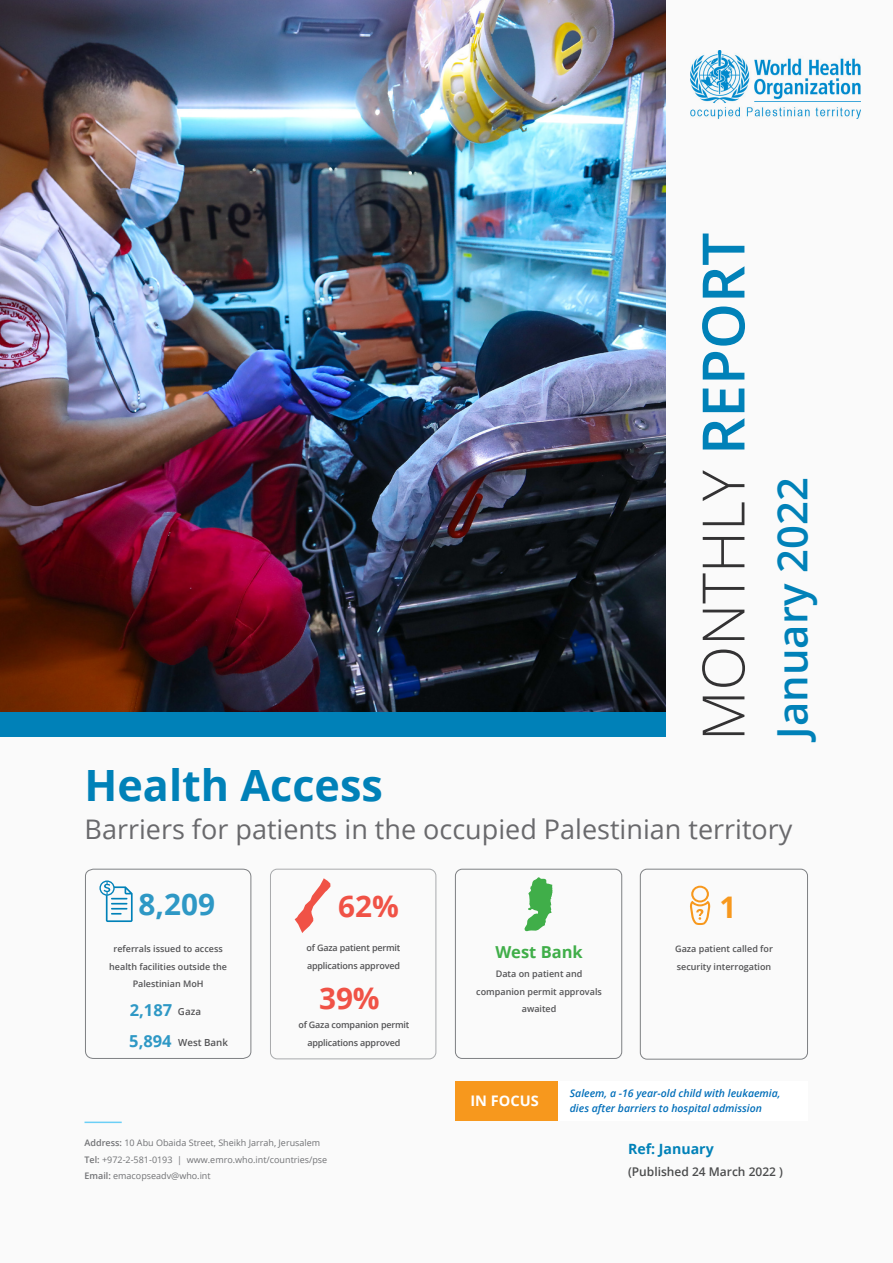
<style>
.page{position:relative;width:893px;height:1263px;background:#fafafa}
.page>*{position:absolute;margin:0;border:0;box-sizing:border-box;transform-origin:0 0}
.t1{font:300 58.5px "Open Sans";color:#333233}
.t2{font:700 43.05px "Open Sans";color:#0081b8}
.t3{font:600 41.85px "Open Sans";color:#0081b8}
.t4{font:700 29.7px "Open Sans";color:#f05246}
.t5{font:700 29.7px "Open Sans";color:#2e98c5}
.t6{font:700 29.7px "Open Sans";color:#f7981d}
.t7{font:27px "Open Sans";color:#69696c}
.t8{font:700 16.5px "Open Sans";color:#2e98c5}
.t9{font:700 16.5px "Open Sans";color:#40ae49}
.t10{font:700 14.55px "Open Sans";color:#fff}
.t11{font:700 14.1px "Open Sans";color:#0081b8}
.t12{font:600 12px "Open Sans";color:#4b4c4d}
.t13{font:italic 600 10.5px/15px "Open Sans";color:#006eb9}
.t14{font:600 9.75px "Open Sans";color:#535355}
.t15{font:600 9px/17.5px "Open Sans";color:#535355;text-align:center}
.t16{font:9px "Open Sans";color:#717275}
.t17{font:600 9px/17.5px "Open Sans";letter-spacing:-.02em;color:#535355}
.s1{font-weight:600;color:#0081b8}
.s2{font-weight:600}
</style>
<div class="page">
<hr style="left:85px;top:1121px;width:37px;height:2px;background:#6bcff6">
<img style="left:0;top:0;width:665px;height:712px">
<img style="left:690px;top:51px;width:170px;height:68px">
<div style="left:0;top:712px;width:665px;height:25px;background:#0081b8"></div>
<svg style="left:295px;top:878px;width:35px;height:55px"></svg>
<svg style="left:85px;top:868px;width:167px;height:191px"></svg>
<div style="left:455px;top:869px;width:167px;height:190px;border:1px solid #7e8083;border-radius:7px"></div>
<div style="left:640px;top:869px;width:168px;height:190px;border:1px solid #7e8083;border-radius:7px"></div>
<svg style="left:690px;top:886px;width:20px;height:39px"></svg>
<svg style="left:524px;top:877px;width:29px;height:54px"></svg>
<div style="left:455px;top:1081px;width:353px;height:39px;background:#fff"></div>
<div style="left:455px;top:1081px;width:102px;height:39px;background:#f7981d"></div>
<p class="t1" style="left:683px;top:741px;width:510px;rotate:-90deg">MONTHLY <span class="s1">REPORT</span></p>
<p class="t3" style="left:763px;top:739px;width:263px;rotate:-90deg">January 2022</p>
<p class="t2" style="left:85px;top:755px;width:300px">Health Access</p>
<p class="t7" style="left:85px;top:811px;width:709px">Barriers for patients in the occupied Palestinian territory</p>
<p class="t5" style="left:138px;top:883px;width:78px">8,209</p>
<p class="t15" style="left:109px;top:940px;width:119px">referrals issued to access health facilities outside the<br>Palestinian MoH</p>
<p class="t8" style="left:130px;top:999px;width:44px">2,187</p>
<p class="t14" style="left:178px;top:1005px;width:25px">Gaza</p>
<p class="t8" style="left:129px;top:1029px;width:44px">5,894</p>
<p class="t14" style="left:178px;top:1035px;width:51px">West Bank</p>
<p class="t4" style="left:338px;top:885px;width:62px">62%</p>
<p class="t17" style="left:306px;top:939px;width:95px">of Gaza patient permit applications approved</p>
<p class="t4" style="left:319px;top:978px;width:62px">39%</p>
<p class="t17" style="left:298px;top:1016px;width:113px;text-align:center">of Gaza companion permit applications approved</p>
<p class="t16" style="left:85px;top:1137px;width:237px"><span class="s2">Address:</span> 10 Abu Obaida Street, Sheikh Jarrah, Jerusalem</p>
<p class="t16" style="left:85px;top:1153px;width:244px"><span class="s2">Tel:</span> +972-2-581-0193 | www.emro.who.int/countries/pse</p>
<p class="t16" style="left:85px;top:1170px;width:128px"><span class="s2">Email:</span> emacopseadv@who.int</p>
<p class="t9" style="left:495px;top:940px;width:89px">West Bank</p>
<p class="t15" style="left:476px;top:965px;width:127px">Data on patient and companion permit approvals awaited</p>
<p class="t6" style="left:719px;top:886px;width:18px">1</p>
<p class="t15" style="left:675px;top:940px;width:99px;text-align:left">Gaza patient called for security interrogation</p>
<p class="t10" style="left:470px;top:1090px;width:70px">IN FOCUS</p>
<p class="t13" style="left:570px;top:1085px;width:212px">Saleem, a -16 year-old child with leukaemia, dies after barriers to hospital admission</p>
<p class="t11" style="left:628px;top:1139px;width:87px">Ref: January</p>
<p class="t12" style="left:628px;top:1163px;width:156px">(Published 24 March 2022 )</p>
</div>
